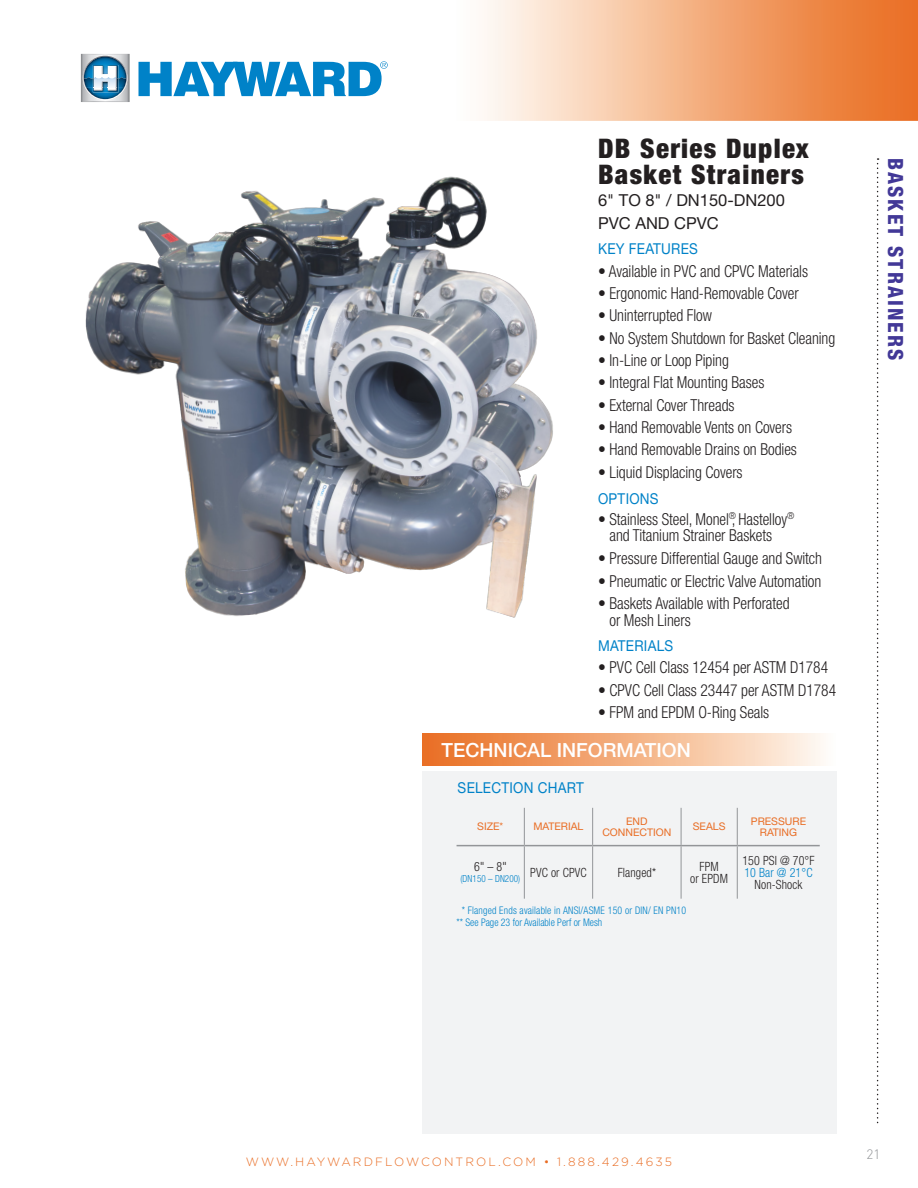
<style>
.page{position:relative;width:918px;height:1188px;background:#fff}
.page>*{position:absolute;margin:0;border:0;box-sizing:border-box;transform-origin:0 0}
.t1{font:900 condensed 27px/26.2px "Helvetica Neue LT Std";letter-spacing:.05em;color:#231f20}
.t2{font:800 condensed 21px "Helvetica Neue LT Std";letter-spacing:.1em;color:#423897}
.t3{font:500 19.5px "Helvetica Neue LT Std";color:#fff}
.t4{font:300 condensed 16.5px/16.5px "Helvetica Neue LT Std";letter-spacing:-.005em;color:#231f20;scale:.94 1}
.t5{font:16.5px "Helvetica Neue LT Std";color:#231f20}
.t6{font:15px "Helvetica Neue LT Std";letter-spacing:.02em;color:#0082c8;scale:.9 1}
.t7{font:300 13.5px "DINOT";color:#939598}
.t8{font:300 condensed 12.75px/12px "Helvetica Neue LT Std";letter-spacing:.01em;color:#231f20;text-align:center;scale:.94 1}
.t9{font:300 12px "Gotham";letter-spacing:.175em;color:#e96d24}
.t10{font:300 condensed 10.5px "Helvetica Neue LT Std";letter-spacing:.02em;color:#0082c8;scale:.94 1}
.t11{font:10.5px/10.5px "Helvetica Neue LT Std";color:#e96d24;text-align:center}
.t12{font:300 condensed 10.5px "Helvetica Neue LT Std";color:#0082c8;scale:.94 1}
.t13{font:300 condensed 9.75px "Helvetica Neue LT Std";letter-spacing:.01em;color:#0082c8;scale:.93 1}
.s1{color:#0082c8}
</style>
<div class="page">
<img style="left:141px;top:0;width:777px;height:121px">
<img style="left:80px;top:53px;width:61px;height:49px">
<img style="left:81px;top:54px;width:49px;height:48px">
<img style="left:83px;top:56px;width:45px;height:44px">
<img style="left:88px;top:56px;width:39px;height:34px">
<img style="left:84px;top:90px;width:2px;height:9px">
<img style="left:84px;top:57px;width:42px;height:33px">
<img style="left:86px;top:88px;width:38px;height:11px">
<img style="left:84px;top:77px;width:42px;height:11px">
<img style="left:93px;top:65px;width:25px;height:27px">
<svg style="left:94px;top:66px;width:23px;height:24px"></svg>
<svg style="left:139px;top:61px;width:249px;height:35px"></svg>
<div style="left:422px;top:771px;width:415px;height:363px;background:#f2f3f4"></div>
<div style="left:422px;top:734px;width:415px;height:31px;background:linear-gradient(to right,#e96b1c,#fffaf2)"></div>
<img style="left:85px;top:116px;width:550px;height:502px">
<hr style="left:524px;top:808px;width:1px;height:37px;background:#939598">
<hr style="left:592px;top:808px;width:1px;height:37px;background:#939598">
<hr style="left:681px;top:808px;width:1px;height:37px;background:#939598">
<hr style="left:737px;top:808px;width:1px;height:37px;background:#939598">
<hr style="left:524px;top:846px;width:1px;height:53px;background:#939598">
<hr style="left:592px;top:846px;width:1px;height:53px;background:#939598">
<hr style="left:681px;top:846px;width:1px;height:53px;background:#939598">
<hr style="left:737px;top:846px;width:1px;height:53px;background:#939598">
<hr style="left:457px;top:845px;width:67px;height:1px;background:#939598">
<hr style="left:524px;top:845px;width:69px;height:1px;background:#939598">
<hr style="left:593px;top:845px;width:88px;height:1px;background:#939598">
<hr style="left:681px;top:845px;width:56px;height:1px;background:#939598">
<hr style="left:737px;top:845px;width:83px;height:1px;background:#939598">
<svg style="left:877px;top:158px;width:2px;height:966px"></svg>
<p class="t1" style="left:598px;top:134px;width:212px">DB Series Duplex<br>Basket Strainers</p>
<p class="t5" style="left:598px;top:191px;width:188px">6" TO 8" / DN150-DN200</p>
<p class="t5" style="left:598px;top:213px;width:122px">PVC AND CPVC</p>
<p class="t6" style="left:598px;top:240px;width:113px">KEY FEATURES</p>
<p class="t4" style="left:598px;top:263px;width:225px">• Available in PVC and CPVC Materials</p>
<p class="t4" style="left:598px;top:285px;width:215px">• Ergonomic Hand-Removable Cover</p>
<p class="t4" style="left:598px;top:307px;width:123px">• Uninterrupted Flow</p>
<p class="t4" style="left:598px;top:330px;width:254px">• No System Shutdown for Basket Cleaning</p>
<p class="t4" style="left:598px;top:352px;width:141px">• In-Line or Loop Piping</p>
<p class="t4" style="left:598px;top:374px;width:178px">• Integral Flat Mounting Bases</p>
<p class="t4" style="left:598px;top:397px;width:147px">• External Cover Threads</p>
<p class="t4" style="left:598px;top:419px;width:208px">• Hand Removable Vents on Covers</p>
<p class="t4" style="left:598px;top:441px;width:213px">• Hand Removable Drains on Bodies</p>
<p class="t4" style="left:598px;top:464px;width:155px">• Liquid Displacing Covers</p>
<p class="t6" style="left:598px;top:489px;width:69px">OPTIONS</p>
<p class="t4" style="left:609px;top:510px;width:198px;text-indent:-11px">• Stainless Steel, Monel<sup>®</sup>, Hastelloy<sup>® </sup>and Titanium Strainer Baskets</p>
<p class="t4" style="left:598px;top:550px;width:240px">• Pressure Differential Gauge and Switch</p>
<p class="t4" style="left:598px;top:573px;width:239px">• Pneumatic or Electric Valve Automation</p>
<p class="t4" style="left:609px;top:595px;width:193px;text-indent:-11px">• Baskets Available with Perforated or Mesh Liners</p>
<p class="t6" style="left:598px;top:637px;width:85px">MATERIALS</p>
<p class="t4" style="left:598px;top:659px;width:246px">• PVC Cell Class 12454 per ASTM D1784</p>
<p class="t4" style="left:598px;top:681px;width:255px">• CPVC Cell Class 23447 per ASTM D1784</p>
<p class="t4" style="left:598px;top:704px;width:184px">• FPM and EPDM O-Ring Seals</p>
<p class="t3" style="left:442px;top:738px;width:251px">TECHNICAL INFORMATION</p>
<p class="t6" style="left:458px;top:779px;width:142px">SELECTION CHART</p>
<p class="t11" style="left:477px;top:821px;width:28px">SIZE*</p>
<p class="t11" style="left:534px;top:821px;width:51px">MATERIAL</p>
<p class="t11" style="left:602px;top:816px;width:71px">END<br>CONNECTION</p>
<p class="t11" style="left:693px;top:821px;width:34px">SEALS</p>
<p class="t11" style="left:751px;top:816px;width:57px">PRESSURE<br>RATING</p>
<p class="t8" style="left:474px;top:861px;width:36px">6" – 8"</p>
<p class="t13" style="left:461px;top:873px;width:66px">(DN150 – DN200)</p>
<p class="t8" style="left:742px;top:854px;width:78px">150 PSI @ 70°F<br><span class="s1">10 Bar @ 21°C<br></span>Non-Shock</p>
<p class="t8" style="left:700px;top:860px;width:22px">FPM</p>
<p class="t8" style="left:690px;top:872px;width:42px">or EPDM</p>
<p class="t8" style="left:530px;top:866px;width:62px">PVC or CPVC</p>
<p class="t8" style="left:618px;top:866px;width:42px">Flanged*</p>
<p class="t10" style="left:462px;top:905px;width:240px">* Flanged Ends available in ANSI/ASME 150 or DIN/ EN PN10</p>
<p class="t12" style="left:457px;top:917px;width:157px">** See Page 23 for Available Perf or Mesh</p>
<p class="t2" style="left:909px;top:158px;width:204px;rotate:90deg">BASKET STRAINERS</p>
<p class="t9" style="left:246px;top:1154px;width:428px">WWW.HAYWARDFLOWCONTROL.COM • 1.888.429.4635</p>
<p class="t7" style="left:867px;top:1145px;width:15px">21</p>
</div>
